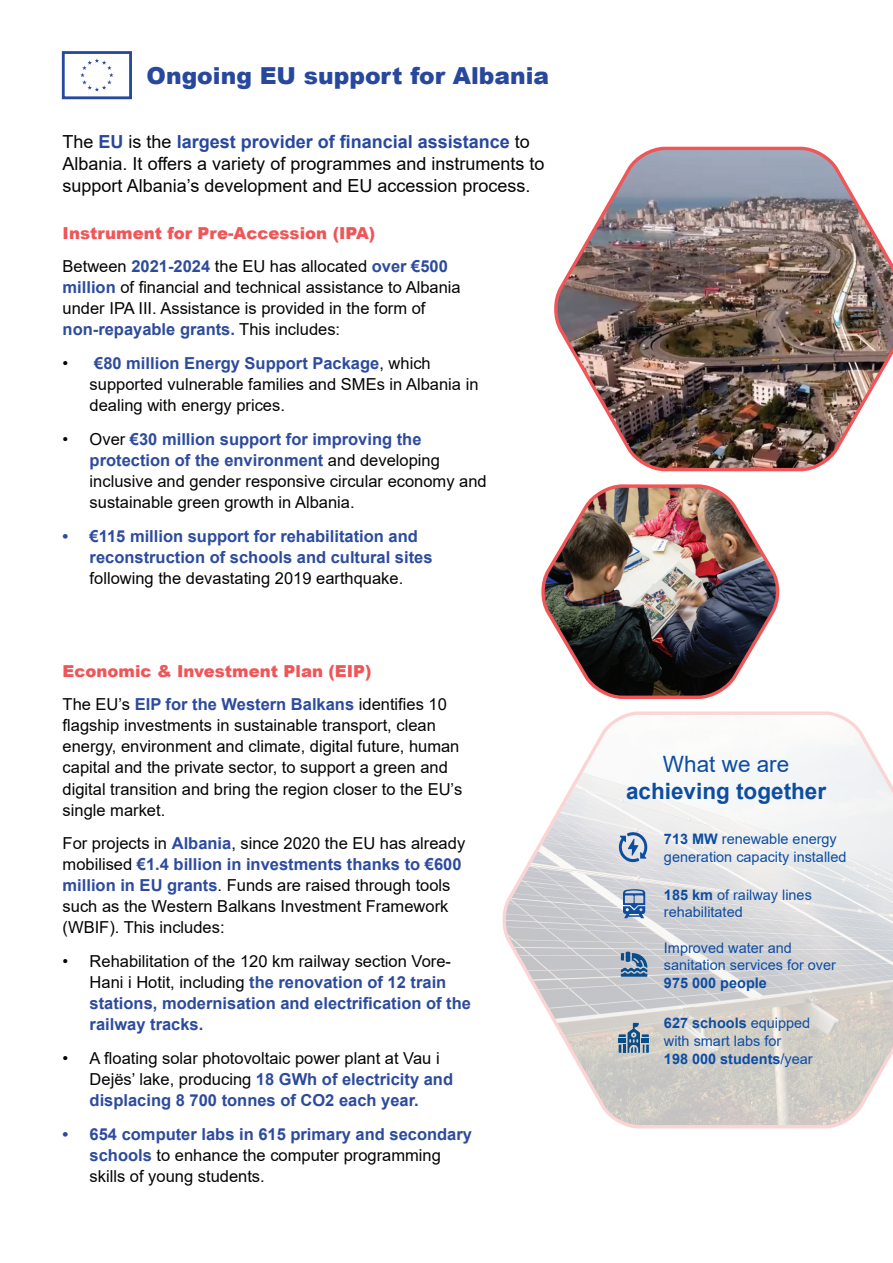
<style>
.page{position:relative;width:893px;height:1263px;background:#fff}
.page>*{position:absolute;margin:0;border:0;box-sizing:border-box;transform-origin:0 0}
.t1{font:900 23.4px "Arial";color:#28489e}
.t2{font:700 22.5px "Arial";color:#0d4da1}
.t3{font:22.5px "Arial";color:#0d4da1}
.t4{font:18px/21.6px "Arial";color:#040503}
.t5{font:16.5px/21px "Arial";color:#040503}
.t6{font:700 16.5px/21px "Arial";color:#2d4b9d}
.t7{font:900 16.5px/33.8px "Arial";color:#f05558}
.t8{font:14.4px/17.7px "Arial";color:#0d4da1}
.t9{font:700 14.4px "Arial";color:#0d4da1}
.s1{font-weight:700;color:#28489e}
.s2{font-weight:400;color:#040503}
.s3{font-weight:700;color:#2d4b9d}
.s4{font-weight:700}
</style>
<div class="page">
<svg style="left:502px;top:711px;width:391px;height:418px"></svg>
<img style="left:541px;top:484px;width:239px;height:215px">
<img style="left:554px;top:146px;width:339px;height:326px">
<svg style="left:618px;top:832px;width:29px;height:30px"></svg>
<hr style="left:626px;top:952px;width:4px;height:10px;background:#094d8a;border-radius:2px">
<svg style="left:621px;top:953px;width:26px;height:24px"></svg>
<svg style="left:623px;top:889px;width:22px;height:29px"></svg>
<svg style="left:619px;top:1023px;width:30px;height:30px"></svg>
<svg style="left:61px;top:51px;width:71px;height:49px"></svg>
<h1 class="t1" style="left:147px;top:59px;width:404px">Ongoing EU support for Albania</h1>
<p class="t4" style="left:63px;top:131px;width:483px">The <span class="s1">EU</span> is the <span class="s1">largest provider of financial assistance</span> to<br>Albania. It offers a variety of programmes and instruments to support Albania’s development and EU accession process.</p>
<p class="t7" style="left:63px;top:215px;width:387px">Instrument for Pre-Accession (IPA)<br><span class="s2">Between</span> <span class="s3">2021-2024</span> <span class="s2">the EU has allocated</span> <span class="s3">over €500</span></p>
<p class="t5" style="left:63px;top:277px;width:400px"><span class="s3">million</span> of financial and technical assistance to Albania under IPA III. Assistance is provided in the form of <span class="s3">non-repayable grants.</span> This includes:</p>
<p class="t5" style="left:90px;top:353px;width:390px;text-indent:-27px">• <span class="s3">€80 million Energy Support Package</span>, which supported vulnerable families and SMEs in Albania in dealing with energy prices.</p>
<p class="t5" style="left:90px;top:428px;width:399px;text-indent:-27px">• Over <span class="s3">€30 million support for improving the protection of the environment</span> and developing inclusive and gender responsive circular economy and sustainable green growth in Albania.</p>
<p class="t6" style="left:90px;top:525px;width:344px;text-indent:-27px">• €115 million support for rehabilitation and reconstruction of schools and cultural sites</p>
<p class="t5" style="left:90px;top:567px;width:315px">following the devastating 2019 earthquake.</p>
<p class="t7" style="left:63px;top:653px;width:386px">Economic &amp; Investment Plan (EIP)<br><span class="s2">The EU’s</span> <span class="s3">EIP for the Western Balkans</span> <span class="s2">identifies 10</span></p>
<p class="t5" style="left:63px;top:715px;width:401px">flagship investments in sustainable transport, clean energy, environment and climate, digital future, human capital and the private sector, to support a green and digital transition and bring the region closer to the EU’s single market.</p>
<p class="t5" style="left:63px;top:833px;width:404px">For projects in <span class="s3">Albania</span>, since 2020 the EU has already mobilised <span class="s3">€1.4 billion in investments thanks to €600 million in EU grants</span>. Funds are raised through tools such as the Western Balkans Investment Framework (WBIF). This includes:</p>
<p class="t6" style="left:90px;top:951px;width:383px;text-indent:-27px"><span class="s2">• Rehabilitation of the 120 km railway section Vore-Hani i Hotit, including</span> the renovation of 12 train stations, modernisation and electrification of the railway tracks.</p>
<p class="t5" style="left:90px;top:1047px;width:365px;text-indent:-27px">• A floating solar photovoltaic power plant at Vau i<br>Dejës’ lake, producing <span class="s3">18 GWh of electricity and displacing 8 700 tonnes of CO2 each year.</span></p>
<p class="t5" style="left:90px;top:1123px;width:384px;text-indent:-27px"><span class="s3">• 654 computer labs in 615 primary and secondary schools</span> to enhance the computer programming skills of young students.</p>
<h2 class="t3" style="left:663px;top:748px;width:128px">What we are</h2>
<h2 class="t2" style="left:626px;top:775px;width:202px">achieving together</h2>
<p class="t8" style="left:664px;top:830px;width:184px"><span class="s4">713 MW</span> renewable energy generation capacity installed</p>
<p class="t8" style="left:664px;top:886px;width:149px"><span class="s4">185 km</span> of railway lines rehabilitated</p>
<p class="t8" style="left:664px;top:939px;width:174px">Improved water and sanitation services for over</p>
<p class="t9" style="left:664px;top:973px;width:104px">975 000 people</p>
<p class="t8" style="left:664px;top:1014px;width:150px"><span class="s4">627 schools</span> equipped with smart labs for<br><span class="s4">198 000 students</span>/year</p>
</div>
